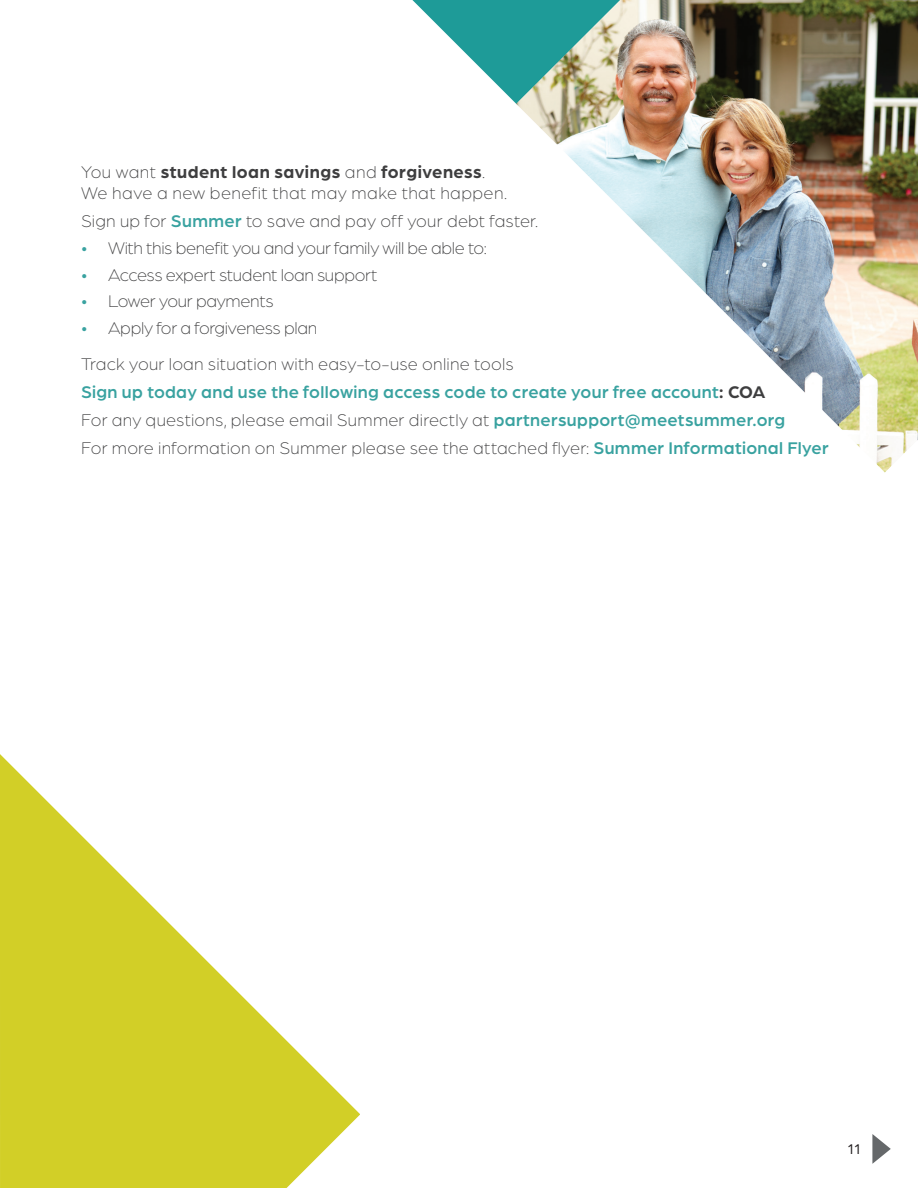
<style>
.page{position:relative;width:918px;height:1188px;background:#fff}
.page>*{position:absolute;margin:0;border:0;box-sizing:border-box;transform-origin:0 0}
.Abs_Body_text_1{font:300 18px "Arboria";letter-spacing:.005em;color:#3e3e3f}
.Abs_Body_text_1-2{font:300 18px/21px "Arboria";letter-spacing:.025em;color:#3e3e3f}
.Abs_Body_text_1-3{font:300 18px "Arboria";letter-spacing:-.02em;color:#3e3e3f}
.Abs_Body_text_1-4{font:500 18px "Arboria";letter-spacing:.015em;color:#39a2a0}
.Abs_Body_text_1-5{font:300 18px "Arboria";letter-spacing:-.015em;color:#3e3e3f}
.t1{font:15px "Arboria";color:#231f20}
.s1{font-weight:700}
.s2{font-weight:500;color:#39a2a0}
.s3{color:#39a2a0}
.s4{font-weight:700;color:#3e3e3f}
</style>
<div class="page">
<svg style="left:412px;top:0;width:104px;height:104px"></svg>
<img style="left:516px;top:0;width:402px;height:472px">
<svg style="left:0;top:754px;width:360px;height:434px"></svg>
<svg style="left:872px;top:1134px;width:19px;height:30px"></svg>
<p class="Abs_Body_text_1-2" style="left:81px;top:161px;width:428px">You want <span class="s1">student loan savings</span> and <span class="s1">forgiveness</span>.<br>We have a new benefit that may make that happen.</p>
<p class="Abs_Body_text_1" style="left:81px;top:209px;width:459px">Sign up for <span class="s2">Summer</span> to save and pay off your debt faster.</p>
<p class="Abs_Body_text_1-5" style="left:81px;top:237px;width:407px"><span class="s3">•</span> With this benefit you and your family will be able to:</p>
<p class="Abs_Body_text_1-3" style="left:81px;top:264px;width:298px"><span class="s3">•</span> Access expert student loan support</p>
<p class="Abs_Body_text_1-3" style="left:81px;top:290px;width:194px"><span class="s3">•</span> Lower your payments</p>
<p class="Abs_Body_text_1-3" style="left:81px;top:316px;width:238px"><span class="s3">•</span> Apply for a forgiveness plan</p>
<p class="Abs_Body_text_1" style="left:81px;top:353px;width:434px">Track your loan situation with easy-to-use online tools</p>
<p class="Abs_Body_text_1-4" style="left:81px;top:380px;width:686px">Sign up today and use the following access code to create your free account<span class="s4">: COA</span></p>
<p class="Abs_Body_text_1" style="left:81px;top:409px;width:706px">For any questions, please email Summer directly at <span class="s2">partnersupport@meetsummer.org</span></p>
<p class="Abs_Body_text_1" style="left:81px;top:436px;width:749px">For more information on Summer please see the attached flyer: <span class="s2">Summer Informational Flyer</span></p>
<p class="t1" style="left:848px;top:1139px;width:15px">11</p>
</div>
